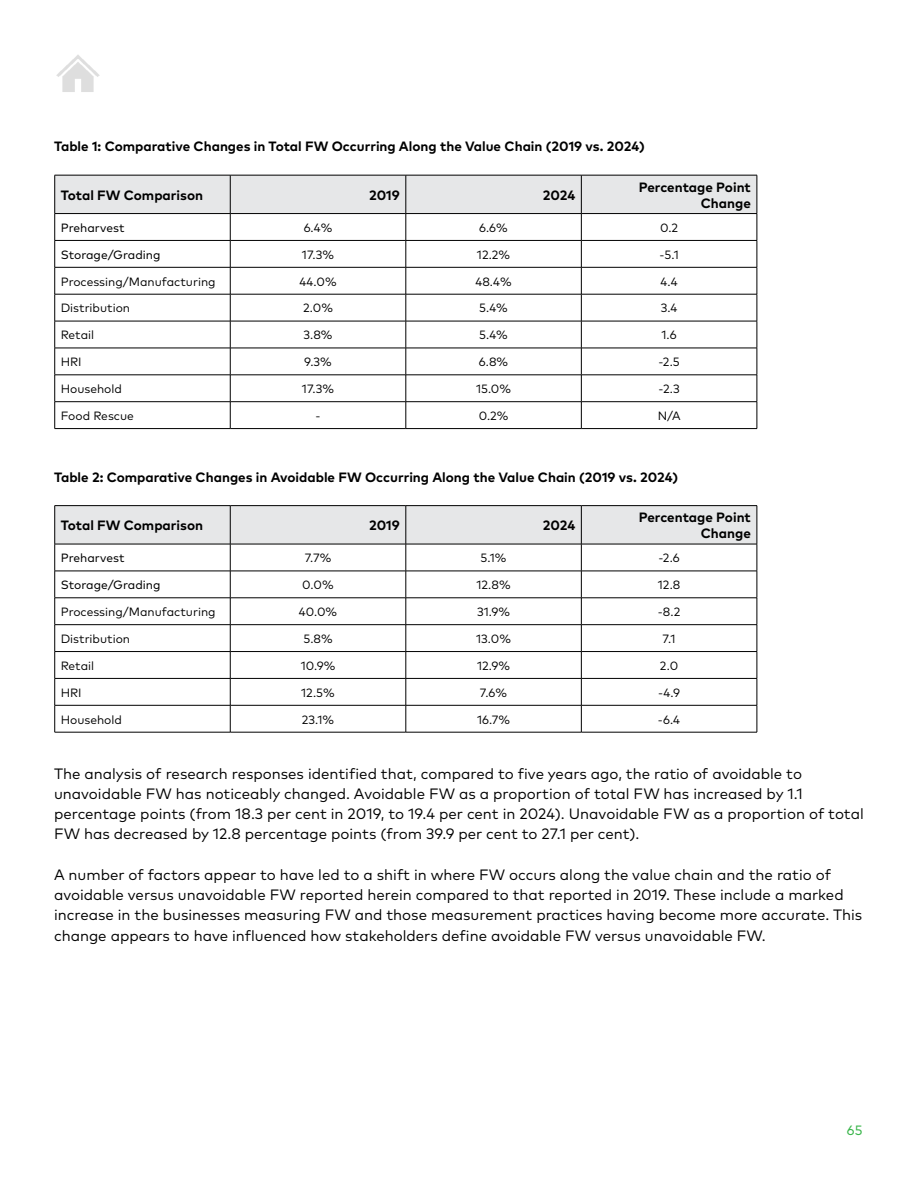
<style>
.page{position:relative;width:918px;height:1188px;background:#fff}
.page>*{position:absolute;margin:0;border:0;box-sizing:border-box;transform-origin:0 0}
.t1{font:15px/20.2px "Mark Pro";color:#000}
.t2{font:700 13.5px/15.8px "Mark Pro";color:#000;text-align:right}
.t3{font:13.5px "Mark Pro";color:#39b54a}
.t4{font:12px "Mark Pro";color:#000}
.t5{font:12px "Mark Pro";color:#000}
</style>
<div class="page">
<img style="left:56px;top:55px;width:44px;height:37px">
<svg style="left:54px;top:175px;width:704px;height:253px"></svg>
<hr style="left:55px;top:428px;width:175px;height:1px;background:#000">
<hr style="left:230px;top:428px;width:176px;height:1px;background:#000">
<hr style="left:406px;top:428px;width:175px;height:1px;background:#000">
<hr style="left:581px;top:428px;width:176px;height:1px;background:#000">
<hr style="left:55px;top:505px;width:175px;height:1px;background:#000">
<hr style="left:230px;top:505px;width:176px;height:1px;background:#000">
<hr style="left:406px;top:505px;width:175px;height:1px;background:#000">
<hr style="left:581px;top:505px;width:176px;height:1px;background:#000">
<svg style="left:54px;top:506px;width:704px;height:226px"></svg>
<hr style="left:55px;top:732px;width:175px;height:1px;background:#000">
<hr style="left:230px;top:732px;width:176px;height:1px;background:#000">
<hr style="left:406px;top:732px;width:175px;height:1px;background:#000">
<hr style="left:581px;top:732px;width:176px;height:1px;background:#000">
<p class="t2" style="left:54px;top:137px;width:592px">Table 1: Comparative Changes in Total FW Occurring Along the Value Chain (2019 vs. 2024)</p>
<p class="t2" style="left:61px;top:186px;width:144px">Total FW Comparison</p>
<p class="t2" style="left:369px;top:186px;width:32px">2019</p>
<p class="t2" style="left:543px;top:186px;width:34px">2024</p>
<p class="t2" style="left:639px;top:178px;width:114px">Percentage Point<br>Change</p>
<p class="t5" style="left:61px;top:218px;width:65px">Preharvest</p>
<p class="t4" style="left:304px;top:219px;width:30px">6.4%</p>
<p class="t4" style="left:479px;top:219px;width:30px">6.6%</p>
<p class="t4" style="left:660px;top:219px;width:20px">0.2</p>
<p class="t5" style="left:61px;top:245px;width:101px">Storage/Grading</p>
<p class="t4" style="left:302px;top:245px;width:34px">17.3%</p>
<p class="t4" style="left:477px;top:245px;width:35px">12.2%</p>
<p class="t4" style="left:659px;top:245px;width:21px">-5.1</p>
<p class="t4" style="left:61px;top:272px;width:156px">Processing/Manufacturing</p>
<p class="t4" style="left:299px;top:272px;width:39px">44.0%</p>
<p class="t4" style="left:475px;top:272px;width:38px">48.4%</p>
<p class="t4" style="left:660px;top:272px;width:19px">4.4</p>
<p class="t4" style="left:61px;top:299px;width:71px">Distribution</p>
<p class="t4" style="left:303px;top:299px;width:31px">2.0%</p>
<p class="t4" style="left:479px;top:299px;width:30px">5.4%</p>
<p class="t4" style="left:661px;top:299px;width:18px">3.4</p>
<p class="t4" style="left:61px;top:326px;width:35px">Retail</p>
<p class="t4" style="left:304px;top:326px;width:30px">3.8%</p>
<p class="t4" style="left:479px;top:326px;width:30px">5.4%</p>
<p class="t4" style="left:662px;top:326px;width:17px">1.6</p>
<p class="t4" style="left:61px;top:353px;width:22px">HRI</p>
<p class="t4" style="left:304px;top:353px;width:29px">9.3%</p>
<p class="t4" style="left:479px;top:353px;width:31px">6.8%</p>
<p class="t4" style="left:658px;top:353px;width:23px">-2.5</p>
<p class="t4" style="left:61px;top:380px;width:63px">Household</p>
<p class="t4" style="left:302px;top:380px;width:34px">17.3%</p>
<p class="t4" style="left:476px;top:380px;width:37px">15.0%</p>
<p class="t4" style="left:659px;top:380px;width:23px">-2.3</p>
<p class="t4" style="left:61px;top:407px;width:75px">Food Rescue</p>
<p class="t4" style="left:316px;top:407px;width:7px">-</p>
<p class="t4" style="left:479px;top:407px;width:31px">0.2%</p>
<p class="t4" style="left:658px;top:407px;width:24px">N/A</p>
<p class="t2" style="left:54px;top:468px;width:626px">Table 2: Comparative Changes in Avoidable FW Occurring Along the Value Chain (2019 vs. 2024)</p>
<p class="t2" style="left:61px;top:516px;width:144px">Total FW Comparison</p>
<p class="t2" style="left:369px;top:516px;width:32px">2019</p>
<p class="t2" style="left:543px;top:516px;width:34px">2024</p>
<p class="t2" style="left:639px;top:509px;width:114px">Percentage Point<br>Change</p>
<p class="t5" style="left:61px;top:549px;width:65px">Preharvest</p>
<p class="t4" style="left:305px;top:549px;width:28px">7.7%</p>
<p class="t4" style="left:481px;top:549px;width:27px">5.1%</p>
<p class="t4" style="left:658px;top:549px;width:23px">-2.6</p>
<p class="t5" style="left:61px;top:576px;width:101px">Storage/Grading</p>
<p class="t4" style="left:302px;top:576px;width:33px">0.0%</p>
<p class="t4" style="left:476px;top:576px;width:36px">12.8%</p>
<p class="t4" style="left:658px;top:576px;width:24px">12.8</p>
<p class="t4" style="left:61px;top:603px;width:156px">Processing/Manufacturing</p>
<p class="t4" style="left:299px;top:603px;width:40px">40.0%</p>
<p class="t4" style="left:477px;top:603px;width:34px">31.9%</p>
<p class="t4" style="left:658px;top:603px;width:24px">-8.2</p>
<p class="t4" style="left:61px;top:630px;width:71px">Distribution</p>
<p class="t4" style="left:303px;top:630px;width:31px">5.8%</p>
<p class="t4" style="left:476px;top:630px;width:36px">13.0%</p>
<p class="t4" style="left:663px;top:630px;width:14px">7.1</p>
<p class="t4" style="left:61px;top:657px;width:35px">Retail</p>
<p class="t4" style="left:301px;top:657px;width:36px">10.9%</p>
<p class="t4" style="left:477px;top:657px;width:34px">12.9%</p>
<p class="t4" style="left:660px;top:657px;width:20px">2.0</p>
<p class="t4" style="left:61px;top:683px;width:22px">HRI</p>
<p class="t4" style="left:301px;top:683px;width:35px">12.5%</p>
<p class="t4" style="left:480px;top:683px;width:29px">7.6%</p>
<p class="t4" style="left:658px;top:683px;width:23px">-4.9</p>
<p class="t4" style="left:61px;top:710px;width:63px">Household</p>
<p class="t4" style="left:302px;top:710px;width:34px">23.1%</p>
<p class="t4" style="left:477px;top:710px;width:35px">16.7%</p>
<p class="t4" style="left:658px;top:710px;width:24px">-6.4</p>
<p class="t1" style="left:54px;top:762px;width:811px">The analysis of research responses identified that, compared to five years ago, the ratio of avoidable to unavoidable FW has noticeably changed. Avoidable FW as a proportion of total FW has increased by 1.1 percentage points (from 18.3 per cent in 2019, to 19.4 per cent in 2024). Unavoidable FW as a proportion of total FW has decreased by 12.8 percentage points (from 39.9 per cent to 27.1 per cent).</p>
<p class="t1" style="left:54px;top:863px;width:810px">A number of factors appear to have led to a shift in where FW occurs along the value chain and the ratio of avoidable versus unavoidable FW reported herein compared to that reported in 2019. These include a marked increase in the businesses measuring FW and those measurement practices having become more accurate. This change appears to have influenced how stakeholders define avoidable FW versus unavoidable FW.</p>
<p class="t3" style="left:847px;top:1120px;width:17px">65</p>
</div>
